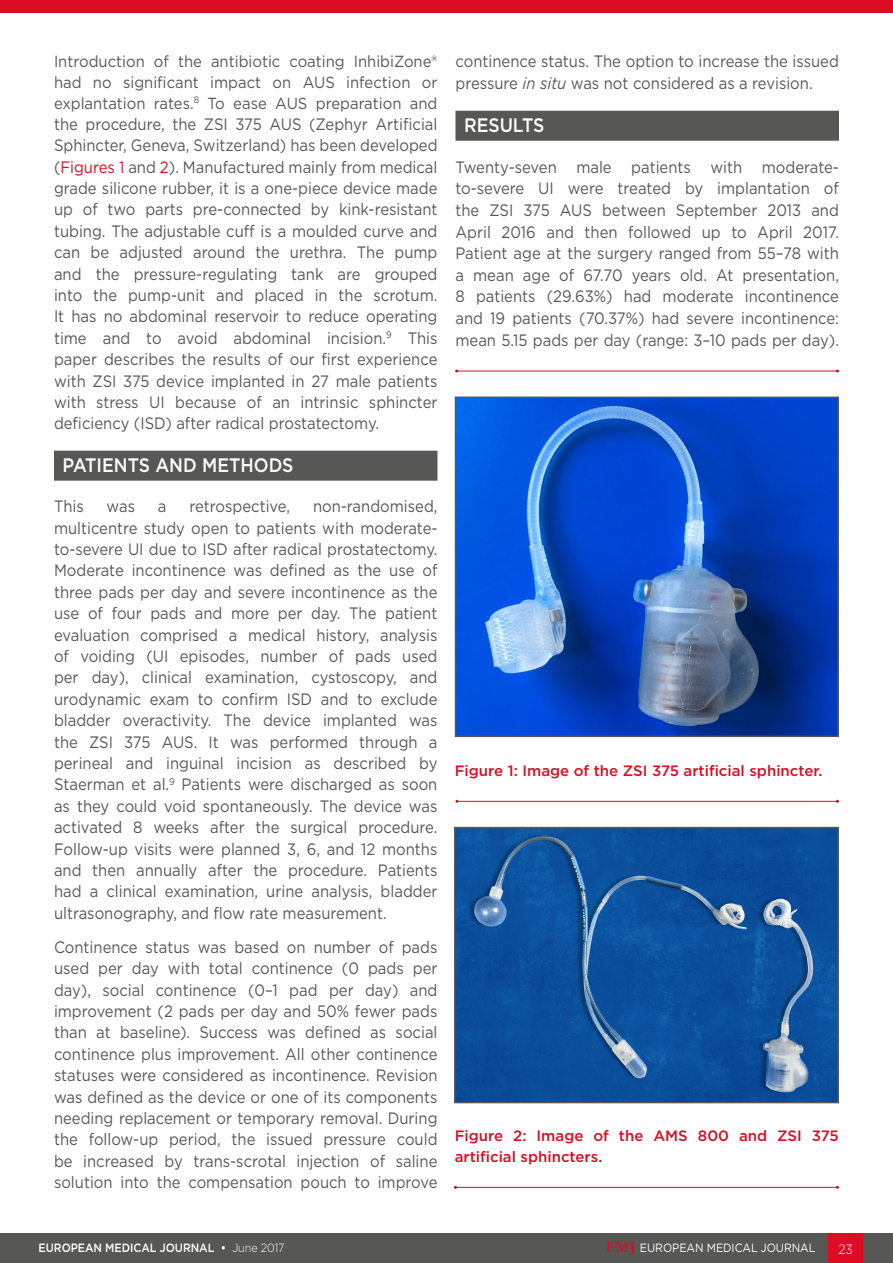
<style>
.page{position:relative;width:893px;height:1263px;background:#fff}
.page>*{position:absolute;margin:0;border:0;box-sizing:border-box;transform-origin:0 0}
._8__Heading_1{font:500 19.5px "Gotham";color:#fff;scale:.9 1}
._11__Main_text{font:16.5px/21.5px "Gotham";color:#575756;text-align:justify;scale:.9 1}
._11__Main_text-2{font:16.05px/20.9px "Gotham";color:#575756;text-align:justify;scale:.92 1}
._12_b_Figure___Table{font:500 15px/21px "Gotham";color:#dc0c23}
.t1{font:300 13.5px "Gotham";color:#fff;scale:.9 1}
.t2{font:500 12px "Gotham";letter-spacing:-.005em;color:#fff;scale:.9 1}
.t3{font:12px "Gotham";letter-spacing:-.005em;color:#fff;scale:.9 1}
.s1{color:#dc0c23}
.s2{font-style:italic}
.s3{font-weight:300}
.s4{font-family:"Palatino Linotype";font-weight:700;font-size:15px;color:#dc0c23}
</style>
<div class="page">
<div style="left:0;top:1233px;width:893px;height:30px;background:#575756"></div>
<div style="left:829px;top:1233px;width:34px;height:30px;background:#dc0c23"></div>
<div style="left:0;top:0;width:893px;height:12px;background:#dc0c23"></div>
<div style="left:54px;top:451px;width:383px;height:30px;background:#575756"></div>
<div style="left:455px;top:111px;width:384px;height:30px;background:#575756"></div>
<hr style="left:457px;top:371px;width:380px;height:1px;background:#dc0c23">
<hr style="left:457px;top:801px;width:380px;height:1px;background:#dc0c23">
<img style="left:458px;top:399px;width:378px;height:335px">
<div style="left:455px;top:396px;width:384px;height:341px;border:2px solid #575756"></div>
<hr style="left:455px;top:1187px;width:382px;height:1px;background:#dc0c23">
<img style="left:457px;top:830px;width:379px;height:270px">
<div style="left:454px;top:827px;width:385px;height:276px;border:2px solid #575756"></div>
<p class="_11__Main_text-2" style="left:54px;top:50px;width:418px">Introduction of the antibiotic coating InhibiZone® had no significant impact on AUS infection or explantation rates.<sup>8</sup> To ease AUS preparation and</p>
<p class="_11__Main_text" style="left:54px;top:113px;width:428px">the procedure, the ZSI 375 AUS (Zephyr Artificial Sphincter, Geneva, Switzerland) has been developed (<span class="s1">Figures 1</span> and <span class="s1">2</span>). Manufactured mainly from medical grade silicone rubber, it is a one-piece device made up of two parts pre-connected by kink-resistant tubing. The adjustable cuff is a moulded curve and can be adjusted around the urethra. The pump and the pressure-regulating tank are grouped into the pump-unit and placed in the scrotum.<br>It has no abdominal reservoir to reduce operating time and to avoid abdominal incision.<sup>9</sup> This paper describes the results of our first experience with ZSI 375 device implanted in 27 male patients with stress UI because of an intrinsic sphincter deficiency (ISD) after radical prostatectomy.</p>
<p class="_8__Heading_1" style="left:63px;top:452px;width:258px">PATIENTS AND METHODS</p>
<p class="_11__Main_text" style="left:54px;top:495px;width:35px">This</p>
<p class="_11__Main_text" style="left:107px;top:495px;width:33px">was</p>
<p class="_11__Main_text" style="left:158px;top:495px;width:11px">a</p>
<p class="_11__Main_text" style="left:189px;top:495px;width:113px">retrospective,</p>
<p class="_11__Main_text" style="left:54px;top:495px;width:428px;text-indent:259px">non-randomised, multicentre study open to patients with moderate&shy;to-severe UI due to ISD after radical prostatectomy.<br>Moderate incontinence was defined as the use of three pads per day and severe incontinence as the use of four pads and more per day. The patient evaluation comprised a medical history, analysis of voiding (UI episodes, number of pads used per day), clinical examination, cystoscopy, and urodynamic exam to confirm ISD and to exclude bladder overactivity. The device implanted was the ZSI 375 AUS. It was performed through a perineal and inguinal incision as described by Staerman et al.<sup>9</sup> Patients were discharged as soon as they could void spontaneously. The device was activated 8 weeks after the surgical procedure.<br>Follow-up visits were planned 3, 6, and 12 months and then annually after the procedure. Patients had a clinical examination, urine analysis, bladder ultrasonography, and flow rate measurement.</p>
<p class="_11__Main_text" style="left:54px;top:936px;width:428px">Continence status was based on number of pads used per day with total continence (0 pads per day), social continence (0–1 pad per day) and improvement (2 pads per day and 50% fewer pads than at baseline). Success was defined as social continence plus improvement. All other continence statuses were considered as incontinence. Revision was defined as the device or one of its components needing replacement or temporary removal. During the follow-up period, the issued pressure could be increased by trans-scrotal injection of saline solution into the compensation pouch to improve</p>
<p class="_11__Main_text" style="left:455px;top:50px;width:428px">continence status. The option to increase the issued pressure <span class="s2">in situ</span> was not considered as a revision.</p>
<p class="_8__Heading_1" style="left:464px;top:113px;width:91px">RESULTS</p>
<p class="_11__Main_text" style="left:455px;top:156px;width:428px">Twenty-seven male patients with moderate&shy;to-severe UI were treated by implantation of the ZSI 375 AUS between September 2013 and April 2016 and then followed up to April 2017.<br>Patient age at the surgery ranged from 55–78 with a mean age of 67.70 years old. At presentation, 8 patients (29.63%) had moderate incontinence and 19 patients (70.37%) had severe incontinence: mean 5.15 pads per day (range: 3–10 pads per day).</p>
<p class="_12_b_Figure___Table" style="left:455px;top:760px;width:369px">Figure 1: Image of the ZSI 375 artificial sphincter.</p>
<p class="_12_b_Figure___Table" style="left:455px;top:1125px;width:386px">Figure 2: Image of the AMS 800 and ZSI 375 artificial sphincters.</p>
<p class="t2" style="left:39px;top:1240px;width:275px">EUROPEAN MEDICAL JOURNAL • <span class="s3">June 2017</span></p>
<p class="t3" style="left:606px;top:1240px;width:234px"><span class="s4">EMJ</span> EUROPEAN MEDICAL JOURNAL</p>
<p class="t1" style="left:838px;top:1240px;width:18px">23</p>
</div>
